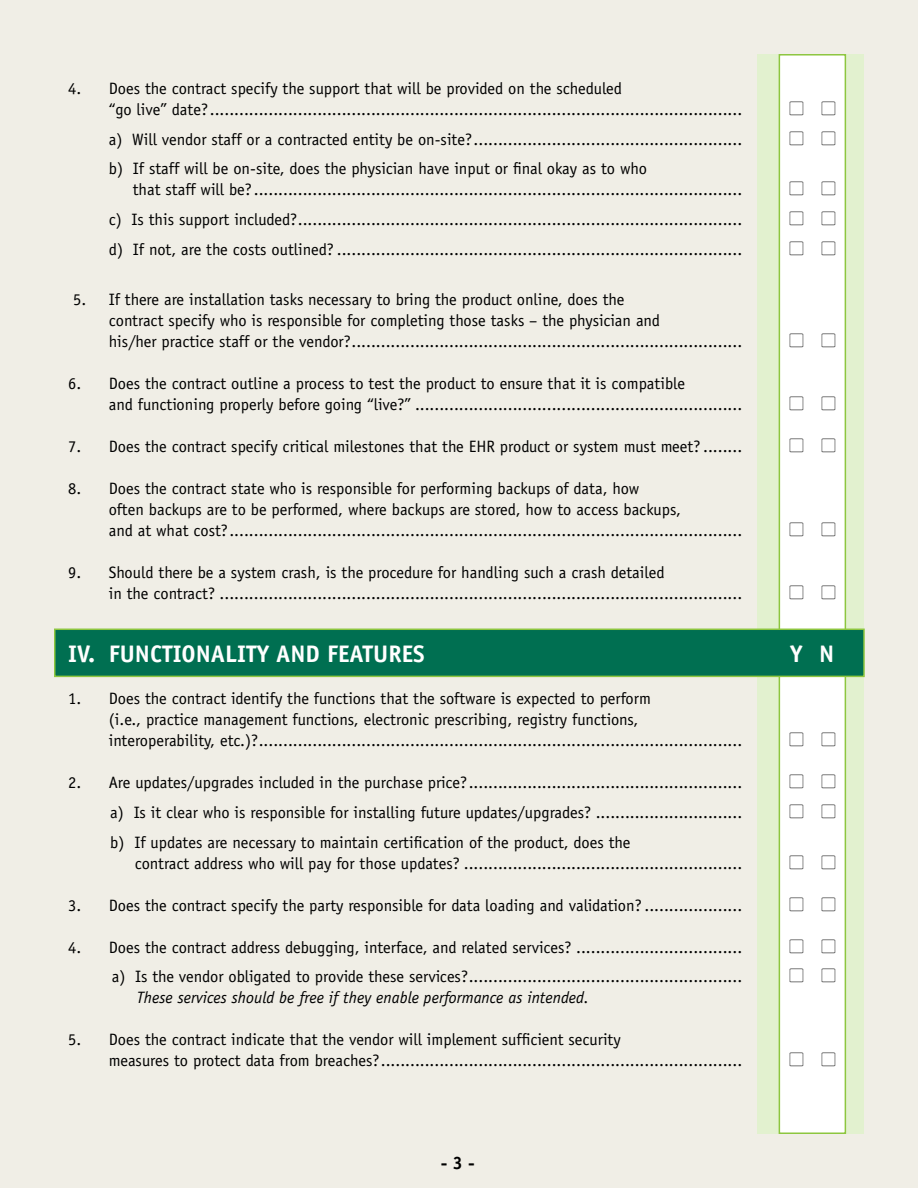
<style>
.page{position:relative;width:918px;height:1188px;background:#f0eee6}
.page>*{position:absolute;margin:0;border:0;box-sizing:border-box;transform-origin:0 0}
.t1{font:700 24px "Officina Sans";color:#fff}
.t2{font:700 18px "Officina Sans";color:#000}
.t3{font:16.5px/21px "Officina Sans";color:#000}
.t4{font:italic 16.5px "Officina Sans";color:#000}
.t5{font:16.5px "Carta";color:#000;scale:.8 1}
</style>
<div class="page">
<div style="left:758px;top:54px;width:106px;height:1080px;background:#e2f1cf"></div>
<div style="left:779px;top:54px;width:67px;height:1080px;background:#fff;border:2px solid #8dc63f"></div>
<div style="left:54px;top:629px;width:811px;height:48px;background:#006f51;border:2px solid #8dc63f"></div>
<p class="t3" style="left:109px;top:78px;width:635px;text-indent:-41px">4. Does the contract specify the support that will be provided on the scheduled<br>“go live” date? .............................................................................................................</p>
<p class="t5" style="left:790px;top:100px;width:58px">L L</p>
<p class="t3" style="left:109px;top:129px;width:635px">a) Will vendor staff or a contracted entity be on-site?.......................................................</p>
<p class="t5" style="left:790px;top:129px;width:58px">L L</p>
<p class="t3" style="left:133px;top:158px;width:611px;text-indent:-24px">b) If staff will be on-site, does the physician have input or final okay as to who<br>that staff will be? ....................................................................................................</p>
<p class="t5" style="left:790px;top:180px;width:58px">L L</p>
<p class="t3" style="left:109px;top:209px;width:635px">c) Is this support included?...........................................................................................</p>
<p class="t5" style="left:790px;top:210px;width:58px">L L</p>
<p class="t3" style="left:109px;top:239px;width:635px">d) If not, are the costs outlined? ...................................................................................</p>
<p class="t5" style="left:790px;top:239px;width:58px">L L</p>
<p class="t3" style="left:109px;top:289px;width:635px;text-indent:-36px">5. If there are installation tasks necessary to bring the product online, does the<br>contract specify who is responsible for completing those tasks – the physician and<br>his/her practice staff or the vendor?................................................................................</p>
<p class="t5" style="left:790px;top:332px;width:58px">L L</p>
<p class="t3" style="left:109px;top:373px;width:635px;text-indent:-41px">6. Does the contract outline a process to test the product to ensure that it is compatible<br>and functioning properly before going “live?” ...................................................................</p>
<p class="t5" style="left:790px;top:395px;width:58px">L L</p>
<p class="t3" style="left:68px;top:436px;width:675px">7. Does the contract specify critical milestones that the EHR product or system must meet? ........</p>
<p class="t5" style="left:790px;top:437px;width:58px">L L</p>
<p class="t3" style="left:109px;top:478px;width:635px;text-indent:-41px">8. Does the contract state who is responsible for performing backups of data, how<br>often backups are to be performed, where backups are stored, how to access backups,<br>and at what cost?.........................................................................................................</p>
<p class="t5" style="left:790px;top:521px;width:58px">L L</p>
<p class="t3" style="left:109px;top:562px;width:635px;text-indent:-41px">9. Should there be a system crash, is the procedure for handling such a crash detailed<br>in the contract? ...........................................................................................................</p>
<p class="t5" style="left:790px;top:584px;width:58px">L L</p>
<h1 class="t1" style="left:68px;top:639px;width:358px">IV. FUNCTIONALITY AND FEATURES</h1>
<h1 class="t1" style="left:790px;top:639px;width:46px">Y N</h1>
<p class="t3" style="left:109px;top:688px;width:635px;text-indent:-41px">1. Does the contract identify the functions that the software is expected to perform<br>(i.e., practice management functions, electronic prescribing, registry functions, interoperability, etc.)?...................................................................................................</p>
<p class="t5" style="left:790px;top:731px;width:58px">L L</p>
<p class="t3" style="left:68px;top:772px;width:675px">2. Are updates/upgrades included in the purchase price?........................................................</p>
<p class="t5" style="left:790px;top:773px;width:58px">L L</p>
<p class="t3" style="left:110px;top:802px;width:633px">a) Is it clear who is responsible for installing future updates/upgrades? ..............................</p>
<p class="t5" style="left:790px;top:803px;width:58px">L L</p>
<p class="t3" style="left:135px;top:832px;width:609px;text-indent:-24px">b) If updates are necessary to maintain certification of the product, does the<br>contract address who will pay for those updates? .........................................................</p>
<p class="t5" style="left:790px;top:853px;width:58px">L L</p>
<p class="t3" style="left:68px;top:895px;width:675px">3. Does the contract specify the party responsible for data loading and validation? ....................</p>
<p class="t5" style="left:790px;top:895px;width:58px">L L</p>
<p class="t3" style="left:68px;top:937px;width:675px">4. Does the contract address debugging, interface, and related services? ..................................</p>
<p class="t5" style="left:790px;top:937px;width:58px">L L</p>
<p class="t3" style="left:112px;top:966px;width:632px">a) Is the vendor obligated to provide these services?........................................................</p>
<p class="t5" style="left:790px;top:967px;width:58px">L L</p>
<p class="t4" style="left:137px;top:988px;width:454px">These services should be free if they enable performance as intended.</p>
<p class="t3" style="left:109px;top:1029px;width:635px;text-indent:-41px">5. Does the contract indicate that the vendor will implement sufficient security<br>measures to protect data from breaches?..........................................................................</p>
<p class="t5" style="left:790px;top:1051px;width:58px">L L</p>
<p class="t2" style="left:441px;top:1152px;width:35px">-3-</p>
</div>
